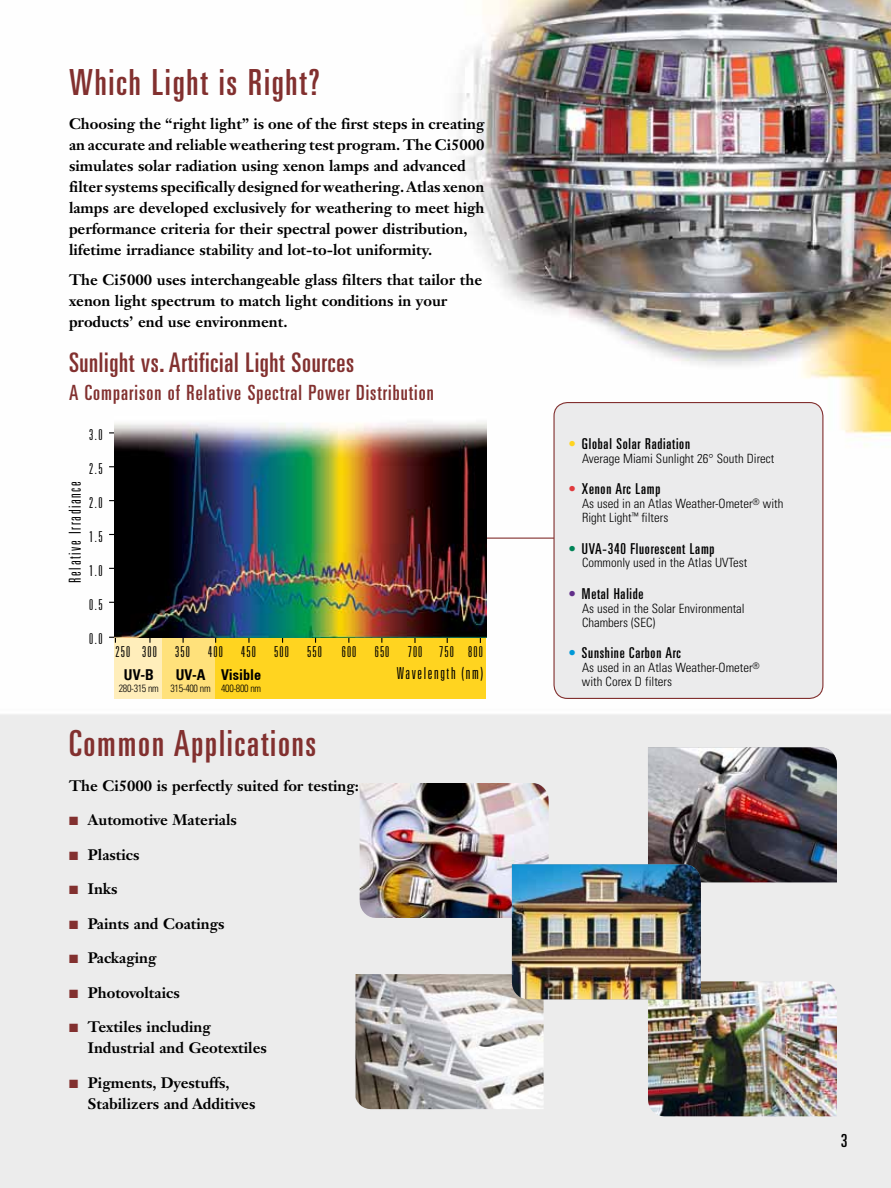
<style>
.page{position:relative;width:891px;height:1188px;background:#fff}
.page>*{position:absolute;margin:0;border:0;box-sizing:border-box;transform-origin:0 0}
.t1{font:ultra-condensed 36px "Univers";letter-spacing:.05em;color:#82302f}
.t2{font:ultra-condensed 27px "Univers";letter-spacing:.025em;color:#82302f}
.t3{font:ultra-condensed 21px "Univers";letter-spacing:.05em;color:#82302f}
.t4{font:ultra-condensed 18px "Univers";color:#000}
.t5{font:300 ultra-condensed 16.5px "Univers";letter-spacing:.1em;color:#000}
.t6{font:700 15px/21px "Janson Text";color:#000}
.t7{font:15px/21px "Janson Text Bold Os F";color:#000}
.t8{font:ultra-condensed 15px "Univers";letter-spacing:.05em;color:#000}
.t9{font:300 ultra-condensed 15px "Univers";letter-spacing:.075em;color:#000}
.t10{font:700 condensed 15px "Univers 67";color:#000;scale:.95 1}
.t11{font:300 condensed 12.75px/13.8px "Univers";color:#000}
.t12{font:300 condensed 10.5px "Univers";letter-spacing:-.03em;color:#000;scale:.95 1}
.s1{color:#82302f}
.s2{color:#ffd420}
.s3{color:#e03a3e}
.s4{color:#008457}
.s5{color:#612e8a}
.s6{color:#0099d8}
</style>
<div class="page">
<img style="left:0;top:0;width:891px;height:1188px">
<hr style="left:449px;top:538px;width:239px;height:1px;background:#82302f">
<div style="left:114px;top:635px;width:372px;height:64px;background:#feb"></div>
<div style="left:163px;top:604px;width:323px;height:95px;background:#ffe17b"></div>
<div style="left:216px;top:604px;width:270px;height:95px;background:#ffd420"></div>
<svg style="left:109px;top:636px;width:7px;height:7px"></svg>
<img style="left:115px;top:389px;width:371px;height:249px">
<img style="left:356px;top:974px;width:188px;height:135px">
<img style="left:648px;top:999px;width:189px;height:117px">
<img style="left:360px;top:783px;width:152px;height:135px">
<img style="left:512px;top:747px;width:325px;height:252px">
<img style="left:512px;top:864px;width:189px;height:135px">
<div style="left:554px;top:403px;width:269px;height:295px;background:#ebebec;border-radius:14px"></div>
<div style="left:553px;top:402px;width:270px;height:297px;border:1px solid #82302f;border-radius:14px"></div>
<h1 class="t1" style="left:69px;top:62px;width:252px">Which Light is Right?</h1>
<p class="t6" style="left:69px;top:114px;width:417px">Choosing the “right light” is one of the first steps in creating an accurate and reliable weathering test program. The Ci5000 simulates solar radiation using xenon lamps and advanced filter systems specifically designed for weathering. Atlas xenon lamps are developed exclusively for weathering to meet high performance criteria for their spectral power distribution, lifetime irradiance stability and lot-to-lot uniformity.</p>
<p class="t6" style="left:69px;top:269px;width:415px">The Ci5000 uses interchangeable glass filters that tailor the xenon light spectrum to match light conditions in your products’ end use environment.</p>
<h2 class="t2" style="left:69px;top:348px;width:287px">Sunlight vs. Artificial Light Sources</h2>
<h3 class="t3" style="left:69px;top:381px;width:366px">A Comparison of Relative Spectral Power Distribution</h3>
<p class="t9" style="left:89px;top:427px;width:15px">3.0</p>
<p class="t9" style="left:89px;top:461px;width:15px">2.5</p>
<p class="t9" style="left:89px;top:495px;width:15px">2.0</p>
<p class="t9" style="left:89px;top:529px;width:15px">1.5</p>
<p class="t9" style="left:89px;top:563px;width:15px">1.0</p>
<p class="t9" style="left:89px;top:597px;width:15px">0.5</p>
<p class="t9" style="left:89px;top:631px;width:15px">0.0</p>
<p class="t5" style="left:66px;top:583px;width:103px;rotate:-90deg">Relative Irradiance</p>
<p class="t9" style="left:116px;top:644px;width:208px">250 300 350 400 450 500 550</p>
<p class="t9" style="left:342px;top:644px;width:143px">600 650 700 750 800</p>
<p class="t10" style="left:124px;top:666px;width:33px">UV-B</p>
<p class="t5" style="left:397px;top:664px;width:88px">Wavelength (nm)</p>
<p class="t12" style="left:119px;top:682px;width:44px">280-315 nm</p>
<p class="t10" style="left:221px;top:666px;width:44px">Visible</p>
<p class="t12" style="left:221px;top:682px;width:44px">400-800 nm</p>
<h1 class="t1" style="left:69px;top:723px;width:249px">Common Applications</h1>
<p class="t6" style="left:69px;top:775px;width:292px">The Ci5000 is perfectly suited for testing:</p>
<p class="t7" style="left:69px;top:810px;width:169px"><span class="s1">■</span> Automotive Materials</p>
<p class="t7" style="left:69px;top:844px;width:72px"><span class="s1">■</span> Plastics</p>
<p class="t7" style="left:69px;top:879px;width:50px"><span class="s1">■</span> Inks</p>
<p class="t7" style="left:69px;top:913px;width:157px"><span class="s1">■</span> Paints and Coatings</p>
<p class="t7" style="left:69px;top:948px;width:89px"><span class="s1">■</span> Packaging</p>
<p class="t7" style="left:69px;top:982px;width:112px"><span class="s1">■</span> Photovoltaics</p>
<p class="t7" style="left:88px;top:1017px;width:180px;text-indent:-19px"><span class="s1">■</span> Textiles including<br>Industrial and Geotextiles</p>
<p class="t7" style="left:88px;top:1072px;width:169px;text-indent:-19px"><span class="s1">■</span> Pigments, Dyestuffs,<br>Stabilizers and Additives</p>
<p class="t10" style="left:176px;top:666px;width:33px">UV-A</p>
<p class="t12" style="left:171px;top:682px;width:44px">315-400 nm</p>
<p class="t8" style="left:568px;top:435px;width:123px"><span class="s2">•</span> Global Solar Radiation</p>
<p class="t11" style="left:582px;top:451px;width:194px">Average Miami Sunlight 26° South Direct</p>
<p class="t8" style="left:568px;top:480px;width:93px"><span class="s3">•</span> Xenon Arc Lamp</p>
<p class="t11" style="left:582px;top:497px;width:203px">As used in an Atlas Weather-Ometer<sup>®</sup> with<br>Right Light<sup>™</sup> filters</p>
<p class="t8" style="left:568px;top:540px;width:148px"><span class="s4">•</span> UVA-340 Fluorescent Lamp</p>
<p class="t11" style="left:582px;top:556px;width:167px">Commonly used in the Atlas UVTest</p>
<p class="t8" style="left:568px;top:585px;width:77px"><span class="s5">•</span> Metal Halide</p>
<p class="t11" style="left:582px;top:601px;width:164px">As used in the Solar Environmental<br>Chambers (SEC)</p>
<p class="t8" style="left:568px;top:644px;width:114px"><span class="s6">•</span> Sunshine Carbon Arc</p>
<p class="t11" style="left:582px;top:661px;width:179px">As used in an Atlas Weather-Ometer<sup>® </sup>with Corex D filters</p>
<p class="t4" style="left:841px;top:1130px;width:8px">3</p>
</div>
